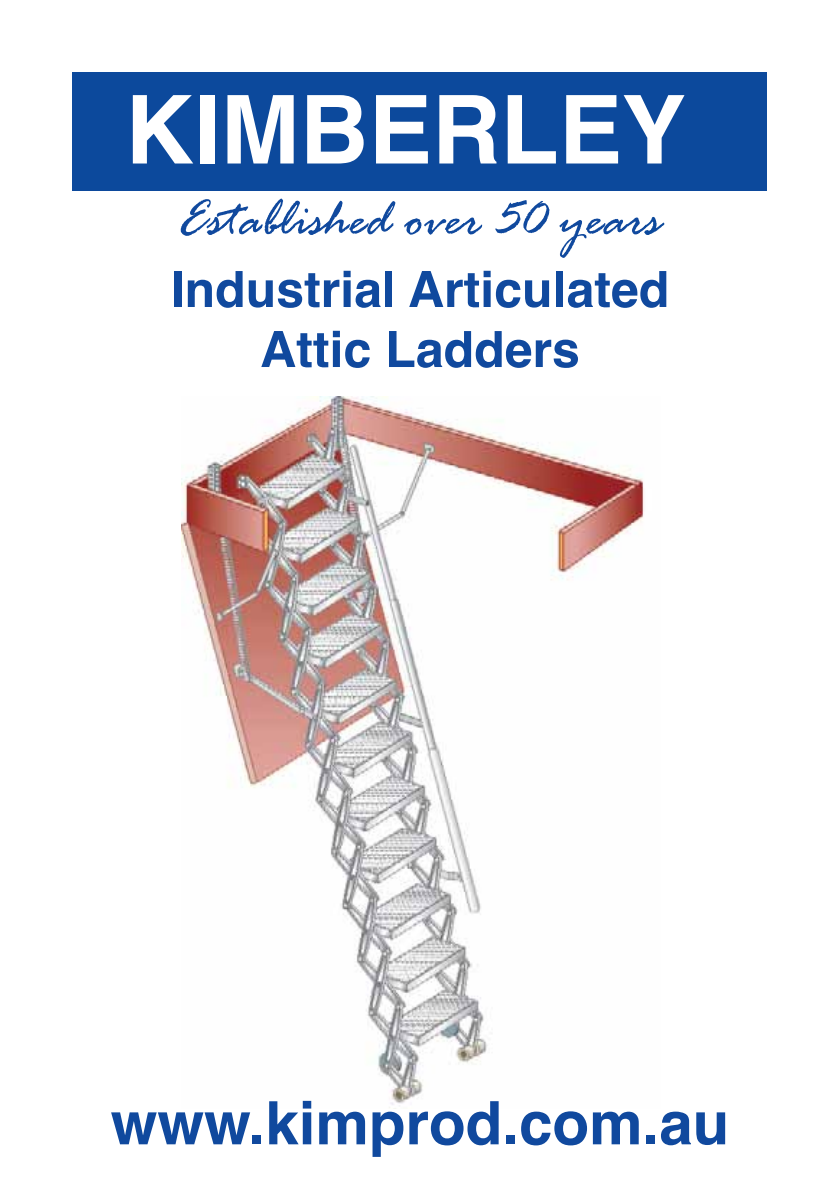
<style>
.page{position:relative;width:840px;height:1191px;background:#fff}
.page>*{position:absolute;margin:0;border:0;box-sizing:border-box;transform-origin:0 0}
.t1{font:700 95px "Helvetica";color:#fff}
.t2{font:700 60px "Helvetica";color:#10499e}
.t3{font:italic 54.6px "Rage";color:#10499e}
.t4{font:700 50px/60px "Helvetica";color:#10499e;text-align:center}
.s1{color:#0c499c}
</style>
<div class="page">
<img style="left:181px;top:396px;width:463px;height:712px">
<div style="left:72px;top:72px;width:693px;height:119px;background:#0c499c"></div>
<h1 class="t1" style="left:125px;top:53px;width:561px">KIMBERLEY</h1>
<p class="t3" style="left:177px;top:190px;width:484px">Established over 50 year<span class="s1">s</span></p>
<p class="t4" style="left:170px;top:260px;width:500px">Industrial Articulated<br>Attic Ladders</p>
<p class="t2" style="left:111px;top:1074px;width:619px">www.kimprod.com.au</p>
</div>
